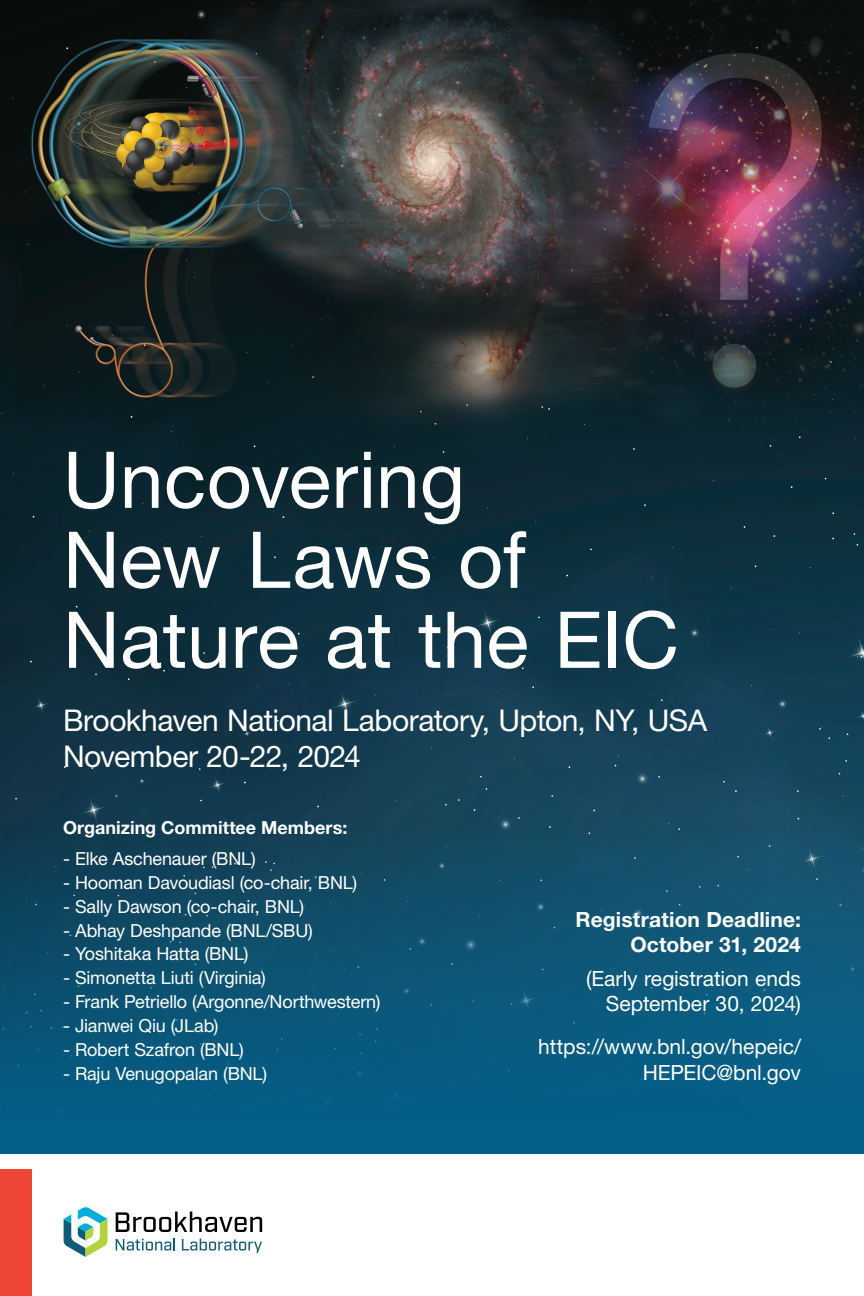
<style>
.page{position:relative;width:864px;height:1296px;background:#fff}
.page>*{position:absolute;margin:0;border:0;box-sizing:border-box;transform-origin:0 0}
.t1{font:78.5px/80px "Helvetica Neue LT Std";letter-spacing:.005em;color:#fff}
.t2{font:30px/36px "Helvetica Neue LT Std";letter-spacing:-.02em;color:#fff}
.t3{font:21px/25.2px "Helvetica Neue LT Std";color:#fff;text-align:right}
.t4{font:700 21px/25.2px "Helvetica Neue LT Std";letter-spacing:.005em;color:#fff;text-align:right}
.t5{font:18px "Helvetica Neue LT Std";letter-spacing:-.01em;color:#fff}
.t6{font:700 18px "Helvetica Neue LT Std";color:#fff}
</style>
<div class="page">
<div style="left:0;top:0;width:864px;height:1153px;background:#045e89"></div>
<img style="left:0;top:0;width:864px;height:1103px">
<div style="left:0;top:1169px;width:32px;height:127px;background:#ef4635"></div>
<svg style="left:64px;top:1207px;width:44px;height:50px"></svg>
<svg style="left:116px;top:1238px;width:59px;height:13px"></svg>
<svg style="left:182px;top:1238px;width:80px;height:15px"></svg>
<svg style="left:116px;top:1212px;width:146px;height:20px"></svg>
<h1 class="t1" style="left:63px;top:439px;width:618px">Uncovering<br>New Laws of<br>Nature at the EIC</h1>
<h2 class="t2" style="left:63px;top:702px;width:646px">Brookhaven National Laboratory, Upton, NY, USA<br>November 20-22, 2024</h2>
<p class="t6" style="left:63px;top:817px;width:286px">Organizing Committee Members:</p>
<p class="t5" style="left:63px;top:848px;width:194px">- Elke Aschenauer (BNL)</p>
<p class="t5" style="left:63px;top:872px;width:296px">- Hooman Davoudiasl (co-chair, BNL)</p>
<p class="t5" style="left:63px;top:896px;width:243px">- Sally Dawson (co-chair, BNL)</p>
<p class="t5" style="left:63px;top:919px;width:251px">- Abhay Deshpande (BNL/SBU)</p>
<p class="t5" style="left:63px;top:943px;width:187px">- Yoshitaka Hatta (BNL)</p>
<p class="t5" style="left:63px;top:967px;width:204px">- Simonetta Liuti (Virginia)</p>
<p class="t5" style="left:63px;top:991px;width:319px">- Frank Petriello (Argonne/Northwestern)</p>
<p class="t5" style="left:63px;top:1015px;width:157px">- Jianwei Qiu (JLab)</p>
<p class="t5" style="left:63px;top:1039px;width:182px">- Robert Szafron (BNL)</p>
<p class="t5" style="left:63px;top:1062px;width:206px">- Raju Venugopalan (BNL)</p>
<p class="t4" style="left:576px;top:906px;width:227px">Registration Deadline:<br>October 31, 2024</p>
<p class="t3" style="left:586px;top:966px;width:216px">(Early registration ends<br>September 30, 2024)</p>
<p class="t3" style="left:538px;top:1034px;width:264px">https://www.bnl.gov/hepeic/<br>HEPEIC@bnl.gov</p>
</div>
